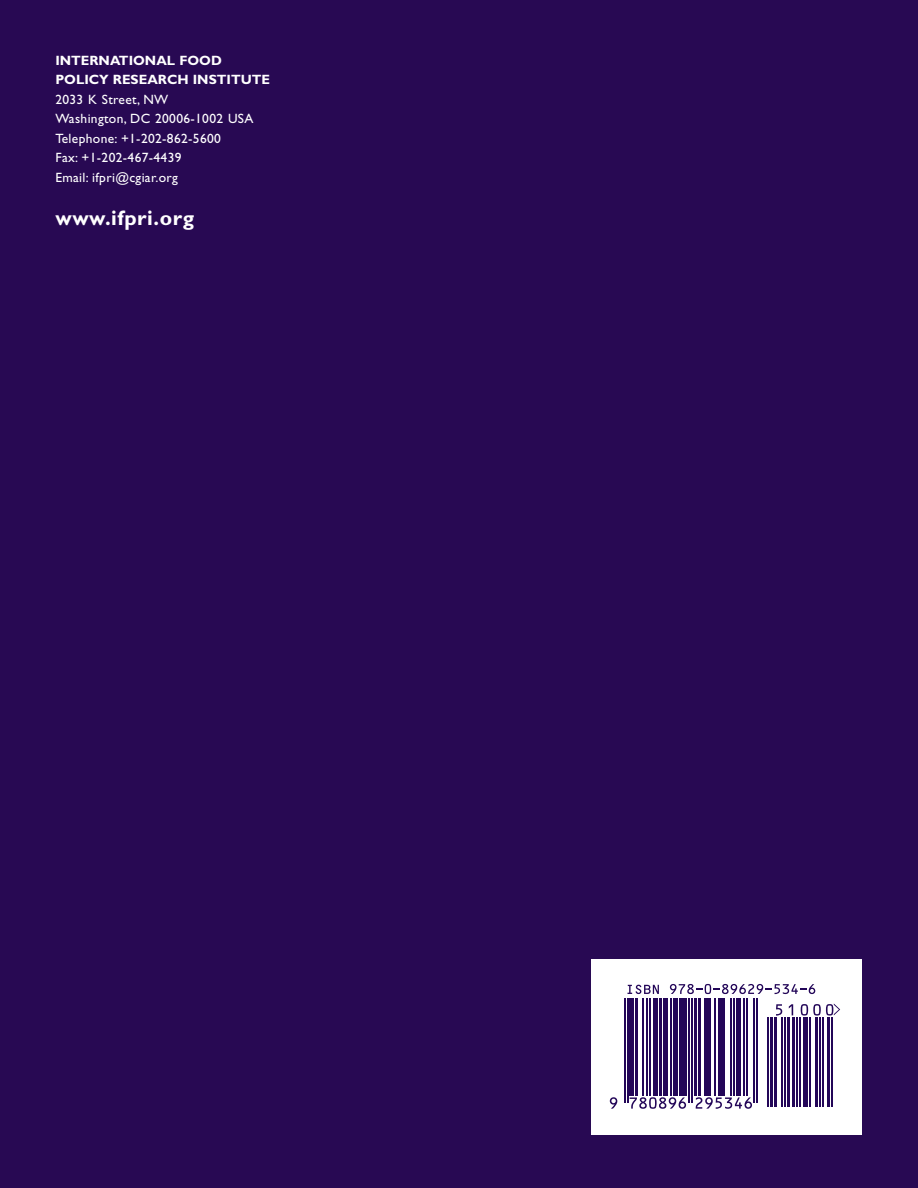
<style>
.page{position:relative;width:918px;height:1188px;background:#280953}
.page>*{position:absolute;margin:0;border:0;box-sizing:border-box;transform-origin:0 0}
.t1{font:700 21px "Gill Sans";letter-spacing:.03em;color:#fff}
.t2{font:13.5px/19.5px "Gill Sans";letter-spacing:.025em;color:#fff}
.t3{font:700 13.5px/19.5px "Gill Sans";color:#fff}
</style>
<div class="page">
<div style="left:592px;top:960px;width:270px;height:175px;background:#fff"></div>
<hr style="left:624px;top:998px;width:2px;height:104px;background:#230658">
<hr style="left:627px;top:998px;width:1px;height:104px;background:#230658">
<hr style="left:630px;top:998px;width:4px;height:97px;background:#230658">
<hr style="left:635px;top:998px;width:3px;height:97px;background:#230658">
<hr style="left:642px;top:998px;width:2px;height:97px;background:#230658">
<hr style="left:647px;top:998px;width:1px;height:97px;background:#230658">
<hr style="left:649px;top:998px;width:2px;height:97px;background:#230658">
<hr style="left:654px;top:998px;width:4px;height:97px;background:#230658">
<hr style="left:659px;top:998px;width:3px;height:97px;background:#230658">
<div style="left:663px;top:998px;width:5px;height:97px;background:#230658"></div>
<hr style="left:670px;top:998px;width:2px;height:97px;background:#230658">
<hr style="left:673px;top:998px;width:4px;height:97px;background:#230658">
<hr style="left:679px;top:998px;width:1px;height:97px;background:#230658">
<div style="left:682px;top:998px;width:5px;height:97px;background:#230658"></div>
<hr style="left:689px;top:998px;width:1px;height:104px;background:#230658">
<hr style="left:691px;top:998px;width:2px;height:104px;background:#230658">
<hr style="left:694px;top:998px;width:3px;height:97px;background:#230658">
<hr style="left:698px;top:998px;width:3px;height:97px;background:#230658">
<hr style="left:704px;top:998px;width:4px;height:97px;background:#230658">
<hr style="left:710px;top:998px;width:1px;height:97px;background:#230658">
<hr style="left:714px;top:998px;width:1px;height:97px;background:#230658">
<hr style="left:718px;top:998px;width:4px;height:97px;background:#230658">
<hr style="left:724px;top:998px;width:1px;height:97px;background:#230658">
<hr style="left:731px;top:998px;width:1px;height:97px;background:#230658">
<hr style="left:734px;top:998px;width:1px;height:97px;background:#230658">
<div style="left:736px;top:998px;width:5px;height:97px;background:#230658"></div>
<hr style="left:743px;top:998px;width:2px;height:97px;background:#230658">
<hr style="left:746px;top:998px;width:2px;height:97px;background:#230658">
<hr style="left:753px;top:998px;width:2px;height:104px;background:#230658">
<hr style="left:756px;top:998px;width:1px;height:104px;background:#230658">
<hr style="left:767px;top:1017px;width:2px;height:90px;background:#230658">
<hr style="left:770px;top:1017px;width:3px;height:90px;background:#230658">
<hr style="left:774px;top:1017px;width:3px;height:90px;background:#230658">
<hr style="left:781px;top:1017px;width:2px;height:90px;background:#230658">
<hr style="left:784px;top:1017px;width:1px;height:90px;background:#230658">
<hr style="left:787px;top:1017px;width:3px;height:90px;background:#230658">
<hr style="left:792px;top:1017px;width:3px;height:90px;background:#230658">
<hr style="left:797px;top:1017px;width:1px;height:90px;background:#230658">
<hr style="left:800px;top:1017px;width:1px;height:90px;background:#230658">
<hr style="left:804px;top:1017px;width:4px;height:90px;background:#230658">
<hr style="left:809px;top:1017px;width:2px;height:90px;background:#230658">
<hr style="left:815px;top:1017px;width:3px;height:90px;background:#230658">
<hr style="left:819px;top:1017px;width:2px;height:90px;background:#230658">
<hr style="left:822px;top:1017px;width:1px;height:90px;background:#230658">
<hr style="left:828px;top:1017px;width:2px;height:90px;background:#230658">
<hr style="left:832px;top:1017px;width:1px;height:90px;background:#230658">
<svg style="left:628px;top:985px;width:31px;height:9px"></svg>
<svg style="left:670px;top:984px;width:145px;height:10px"></svg>
<svg style="left:776px;top:1004px;width:6px;height:12px"></svg>
<svg style="left:789px;top:1004px;width:4px;height:11px"></svg>
<svg style="left:801px;top:1004px;width:39px;height:12px"></svg>
<svg style="left:610px;top:1097px;width:7px;height:12px"></svg>
<svg style="left:630px;top:1097px;width:56px;height:12px"></svg>
<svg style="left:696px;top:1097px;width:56px;height:12px"></svg>
<p class="t3" style="left:55px;top:51px;width:216px">INTERNATIONAL FOOD<br>POLICY RESEARCH INSTITUTE</p>
<p class="t2" style="left:55px;top:91px;width:200px">2033 K Street, NW<br>Washington, DC 20006-1002 USA<br>Telephone: +1-202-862-5600<br>Fax: +1-202-467-4439<br>Email: ifpri@cgiar.org</p>
<h1 class="t1" style="left:55px;top:210px;width:140px">www.ifpri.org</h1>
</div>
